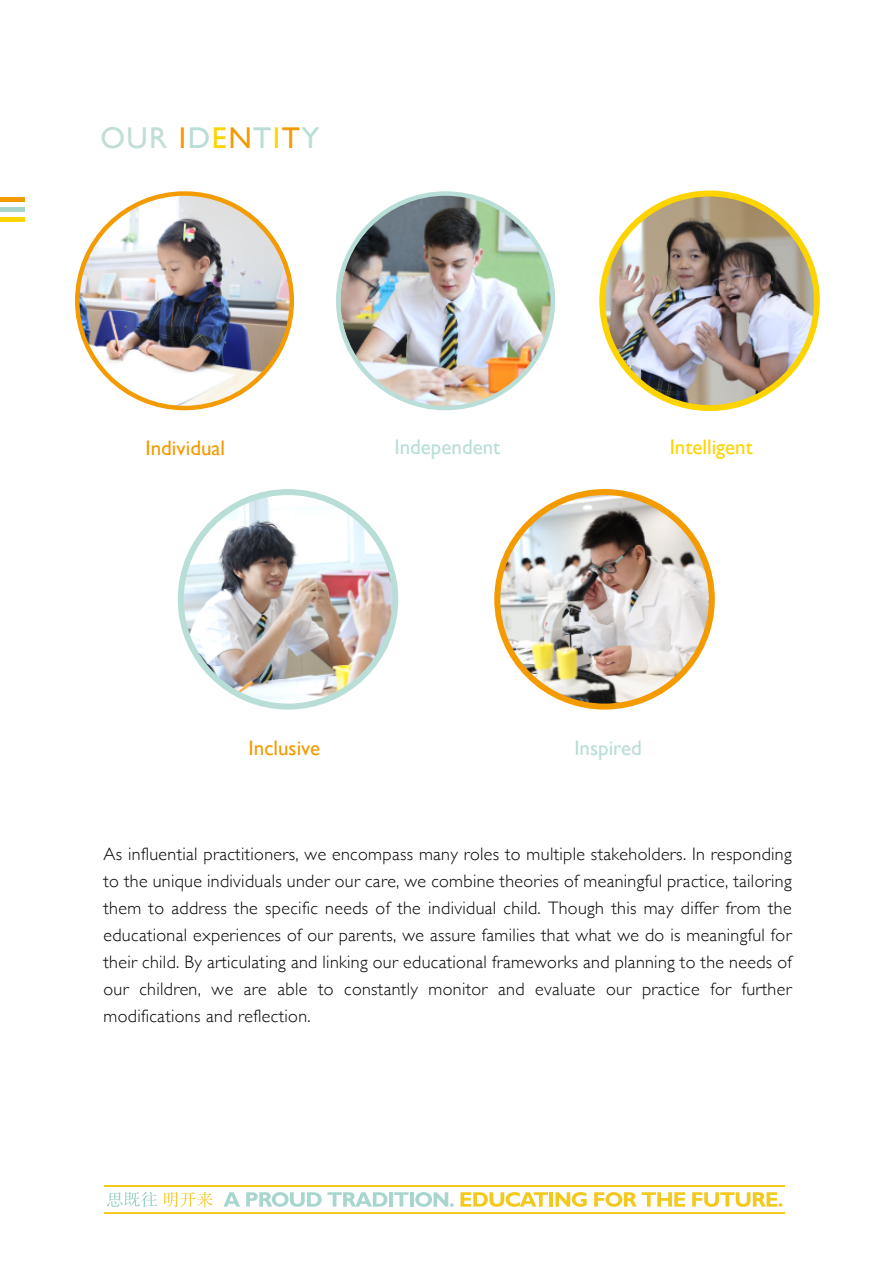
<style>
.page{position:relative;width:893px;height:1263px;background:#fff}
.page>*{position:absolute;margin:0;border:0;box-sizing:border-box;transform-origin:0 0}
.t1{font:30px "Gill Sans";letter-spacing:.05em;color:#c0ded7}
.t2{font:21px "Gill Sans";color:#f39b00}
.t3{font:21px "Gill Sans";color:#b8ded7}
.t4{font:21px "Gill Sans";color:#fdd300}
.t5{font:300 18px/27px "Gill Sans";letter-spacing:.02em;color:#040000;text-align:justify}
.s1{color:#f39b00}
.s2{color:#b8ded7}
.s3{color:#fdd300}
</style>
<div class="page">
<img style="left:77px;top:194px;width:215px;height:214px;border-radius:107px">
<img style="left:340px;top:194px;width:215px;height:214px;border-radius:107px">
<img style="left:497px;top:492px;width:215px;height:214px;border-radius:107px">
<img style="left:602px;top:195px;width:214px;height:215px;border-radius:107px">
<img style="left:180px;top:492px;width:214px;height:214px;border-radius:107px">
<svg style="left:224px;top:1192px;width:16px;height:14px"></svg>
<svg style="left:246px;top:1192px;width:141px;height:15px"></svg>
<hr style="left:389px;top:1192px;width:4px;height:14px;background:#a8d6ce">
<svg style="left:394px;top:1192px;width:15px;height:14px"></svg>
<hr style="left:410px;top:1192px;width:4px;height:14px;background:#a8d6ce">
<svg style="left:415px;top:1192px;width:39px;height:15px"></svg>
<svg style="left:460px;top:1192px;width:88px;height:15px"></svg>
<hr style="left:549px;top:1192px;width:4px;height:14px;background:#f4c91d">
<svg style="left:555px;top:1192px;width:32px;height:15px"></svg>
<svg style="left:594px;top:1192px;width:91px;height:15px"></svg>
<svg style="left:692px;top:1192px;width:90px;height:15px"></svg>
<hr style="left:105px;top:1185px;width:680px;height:1px;background:#f4c91d">
<hr style="left:105px;top:1213px;width:680px;height:1px;background:#f4c91d">
<svg style="left:107px;top:1191px;width:50px;height:16px"></svg>
<svg style="left:164px;top:1191px;width:49px;height:16px"></svg>
<div style="left:0;top:197px;width:24px;height:5px;background:#f39b00"></div>
<div style="left:0;top:207px;width:24px;height:5px;background:#a6d6c9"></div>
<div style="left:0;top:217px;width:24px;height:5px;background:#fed400"></div>
<div style="left:178px;top:489px;width:220px;height:221px;border:6px solid #b8ded7;border-radius:50%"></div>
<div style="left:599px;top:191px;width:221px;height:220px;border:6px solid #fdd300;border-radius:50%"></div>
<div style="left:494px;top:489px;width:221px;height:221px;border:6px solid #f39b00;border-radius:50%"></div>
<h1 class="t1" style="left:100px;top:121px;width:221px">OUR <span class="s1">I</span><span class="s2">D</span><span class="s3">E</span><span class="s1">N</span><span class="s2">T</span><span class="s3">I</span><span class="s1">T</span><span class="s2">Y</span></h1>
<p class="t2" style="left:145px;top:436px;width:81px">Individual</p>
<p class="t3" style="left:394px;top:435px;width:107px">Independent</p>
<p class="t4" style="left:670px;top:435px;width:85px">Intelligent</p>
<p class="t2" style="left:249px;top:735px;width:73px">Inclusive</p>
<p class="t3" style="left:574px;top:735px;width:69px">Inspired</p>
<p class="t5" style="left:104px;top:839px;width:690px">As influential practitioners, we encompass many roles to multiple stakeholders. In responding to the unique individuals under our care, we combine theories of meaningful practice, tailoring them to address the specific needs of the individual child. Though this may differ from the educational experiences of our parents, we assure families that what we do is meaningful for their child. By articulating and linking our educational frameworks and planning to the needs of our children, we are able to constantly monitor and evaluate our practice for further modifications and reflection.</p>
</div>
